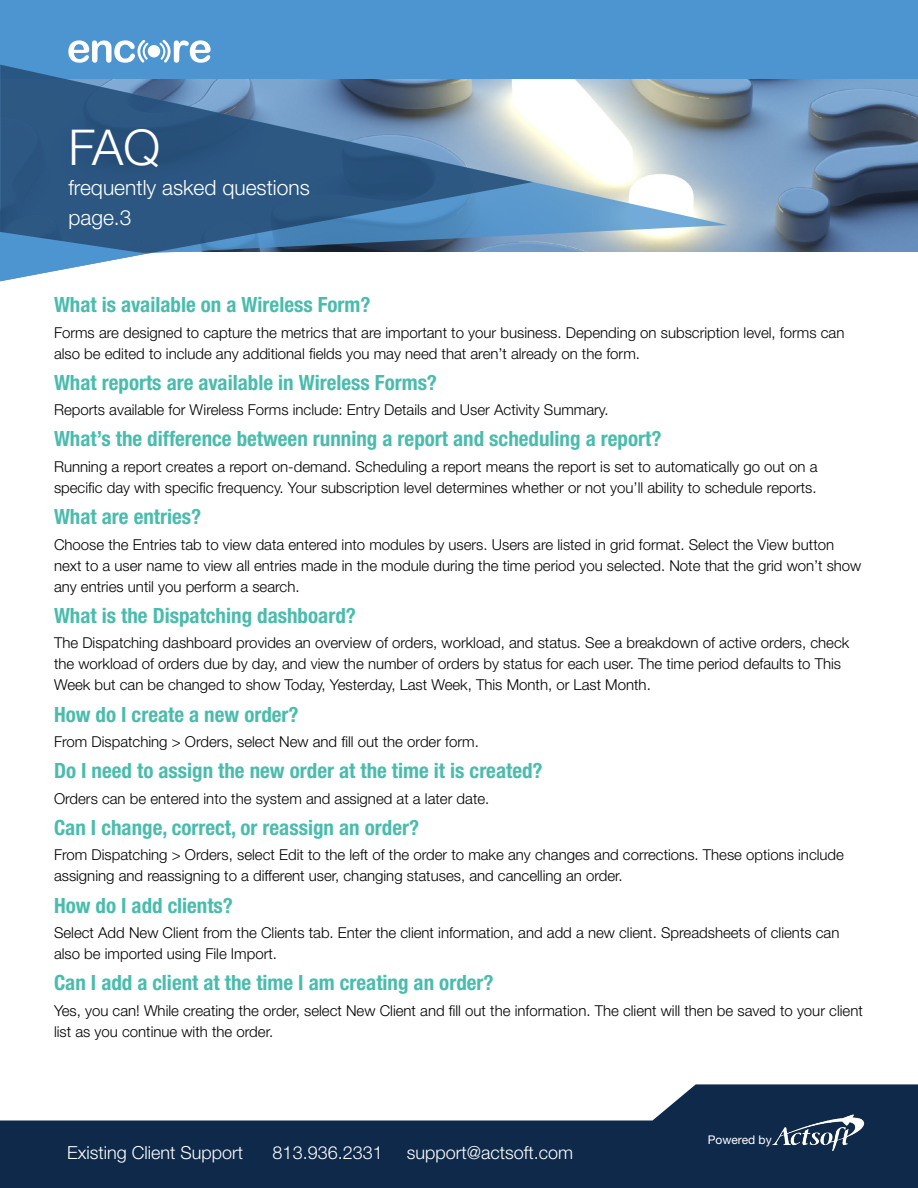
<style>
.page{position:relative;width:918px;height:1188px;background:#fff}
.page>*{position:absolute;margin:0;border:0;box-sizing:border-box;transform-origin:0 0}
.t1{font:300 49.5px "Helvetica Neue";color:#fff}
.t2{font:700 condensed 21px "Helvetica Neue";color:#4abcac}
.t3{font:300 21px/30px "Helvetica Neue";color:#fff}
.t4{font:300 18px "Helvetica Neue";color:#fff}
.t5{font:300 15px/21px "Helvetica Neue";color:#000}
.t6{font:12px "Helvetica Neue";color:#fff}
</style>
<div class="page">
<img style="left:728px;top:78px;width:190px;height:174px">
<div style="left:0;top:0;width:918px;height:78px;background:#4d95d0"></div>
<svg style="left:0;top:1084px;width:918px;height:104px;fill:#0f294a"></svg>
<svg style="left:533px;top:78px;width:195px;height:174px"></svg>
<svg style="left:0;top:65px;width:533px;height:189px;background:#49729a"></svg>
<svg style="left:0;top:232px;width:147px;height:49px"></svg>
<img style="left:770px;top:1110px;width:98px;height:49px">
<svg style="left:68px;top:40px;width:81px;height:23px"></svg>
<svg style="left:159px;top:40px;width:52px;height:23px"></svg>
<div style="left:148px;top:45px;width:12px;height:12px;background:#fff;border-radius:50%"></div>
<h1 class="t1" style="left:68px;top:117px;width:93px">FAQ</h1>
<h2 class="t3" style="left:68px;top:172px;width:243px">frequently asked questions page.3</h2>
<h2 class="t2" style="left:54px;top:292px;width:318px">What is available on a Wireless Form?</h2>
<p class="t5" style="left:54px;top:321px;width:792px">Forms are designed to capture the metrics that are important to your business. Depending on subscription level, forms can also be edited to include any additional fields you may need that aren’t already on the form.</p>
<h2 class="t2" style="left:54px;top:370px;width:385px">What reports are available in Wireless Forms?</h2>
<p class="t5" style="left:54px;top:399px;width:556px">Reports available for Wireless Forms include: Entry Details and User Activity Summary.</p>
<h2 class="t2" style="left:54px;top:426px;width:609px">What’s the difference between running a report and scheduling a report?</h2>
<p class="t5" style="left:54px;top:456px;width:765px">Running a report creates a report on-demand. Scheduling a report means the report is set to automatically go out on a specific day with specific frequency. Your subscription level determines whether or not you’ll ability to schedule reports.</p>
<h2 class="t2" style="left:54px;top:504px;width:149px">What are entries?</h2>
<p class="t5" style="left:54px;top:534px;width:809px">Choose the Entries tab to view data entered into modules by users. Users are listed in grid format. Select the View button next to a user name to view all entries made in the module during the time period you selected. Note that the grid won’t show any entries until you perform a search.</p>
<h2 class="t2" style="left:54px;top:603px;width:303px">What is the Dispatching dashboard?</h2>
<p class="t5" style="left:54px;top:632px;width:797px">The Dispatching dashboard provides an overview of orders, workload, and status. See a breakdown of active orders, check the workload of orders due by day, and view the number of orders by status for each user. The time period defaults to This<br>Week but can be changed to show Today, Yesterday, Last Week, This Month, or Last Month.</p>
<h2 class="t2" style="left:54px;top:701px;width:246px">How do I create a new order?</h2>
<p class="t5" style="left:54px;top:731px;width:426px">From Dispatching &gt; Orders, select New and fill out the order form.</p>
<h2 class="t2" style="left:54px;top:758px;width:490px">Do I need to assign the new order at the time it is created?</h2>
<p class="t5" style="left:54px;top:788px;width:437px">Orders can be entered into the system and assigned at a later date.</p>
<h2 class="t2" style="left:54px;top:815px;width:367px">Can I change, correct, or reassign an order?</h2>
<p class="t5" style="left:54px;top:844px;width:792px">From Dispatching &gt; Orders, select Edit to the left of the order to make any changes and corrections. These options include assigning and reassigning to a different user, changing statuses, and cancelling an order.</p>
<h2 class="t2" style="left:54px;top:893px;width:181px">How do I add clients?</h2>
<p class="t5" style="left:54px;top:922px;width:787px">Select Add New Client from the Clients tab. Enter the client information, and add a new client. Spreadsheets of clients can also be imported using File Import.</p>
<h2 class="t2" style="left:54px;top:970px;width:441px">Can I add a client at the time I am creating an order?</h2>
<p class="t5" style="left:54px;top:1000px;width:810px">Yes, you can! While creating the order, select New Client and fill out the information. The client will then be saved to your client list as you continue with the order.</p>
<p class="t4" style="left:70px;top:1140px;width:148px">sales@encore.com</p>
<p class="t4" style="left:67px;top:1141px;width:178px">Existing Client Support</p>
<p class="t4" style="left:273px;top:1141px;width:112px">813.936.2331</p>
<p class="t4" style="left:407px;top:1141px;width:168px">support@actsoft.com</p>
<p class="t6" style="left:708px;top:1133px;width:65px">Powered by</p>
</div>
